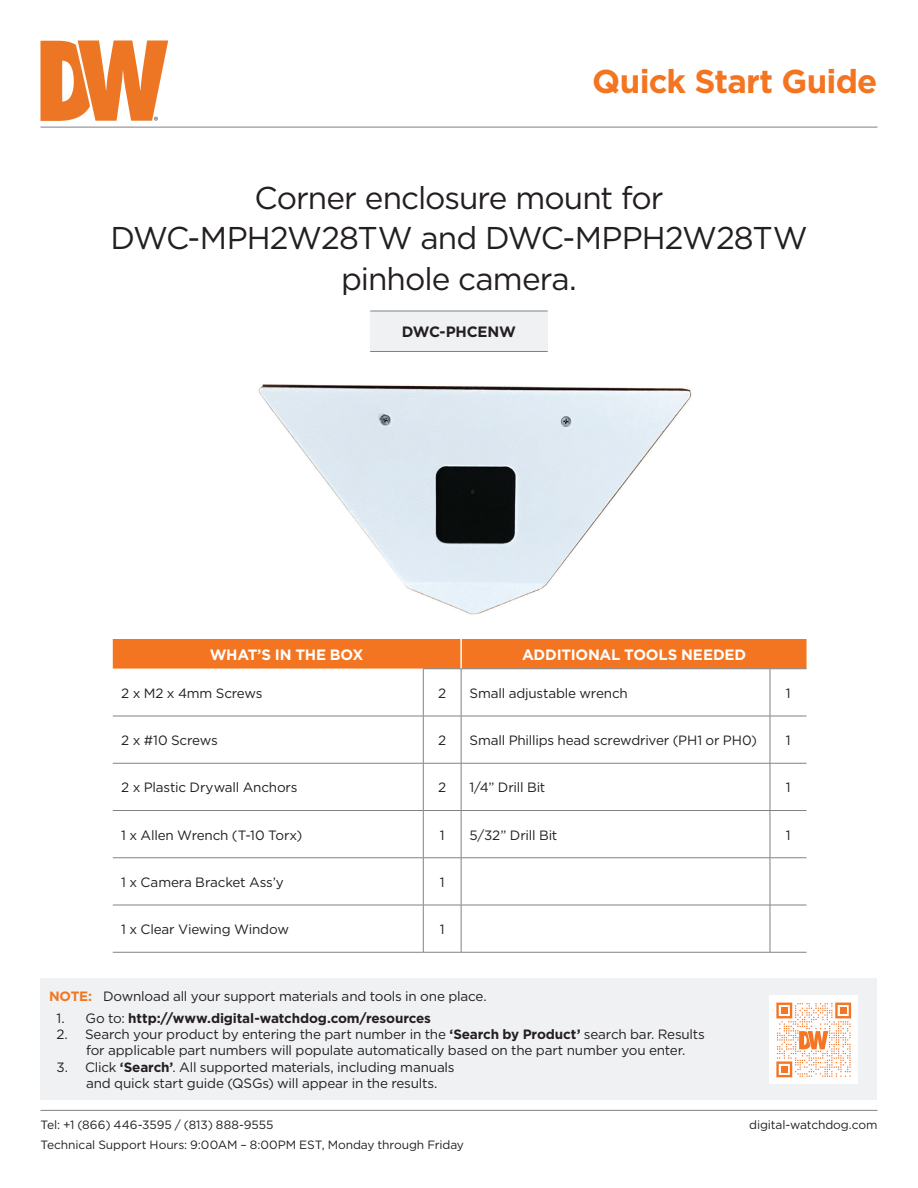
<style>
.page{position:relative;width:918px;height:1188px;background:#fff}
.page>*{position:absolute;margin:0;border:0;box-sizing:border-box;transform-origin:0 0}
.t1{font:700 33px "Gotham";letter-spacing:-.025em;color:#f47521}
.t2{font:31.5px "Gotham";letter-spacing:-.03em;color:#231f20}
.t3{font:700 15px "Gotham";letter-spacing:-.015em;color:#fff}
.t4{font:700 15px "Gotham";letter-spacing:-.02em;color:#231f20}
.t5{font:13.5px "Gotham";letter-spacing:-.015em;color:#231f20}
.t6{font:700 13.5px "Gotham";letter-spacing:-.01em;color:#231f20}
.t7{font:12px "Gotham";letter-spacing:-.005em;color:#231f20}
.s1{font-weight:700;color:#f47521}
.s2{font-weight:400}
.s3{font-weight:700}
</style>
<div class="page">
<img style="left:258px;top:384px;width:434px;height:231px">
<hr style="left:40px;top:127px;width:837px;height:1px;background:#808285">
<hr style="left:40px;top:1110px;width:838px;height:1px;background:#808285">
<div style="left:40px;top:979px;width:838px;height:121px;background:#f0f1f2"></div>
<div style="left:770px;top:996px;width:88px;height:88px;background:#fff"></div>
<svg style="left:776px;top:1003px;width:75px;height:74px"></svg>
<div style="left:370px;top:311px;width:178px;height:40px;background:#f0f1f2"></div>
<hr style="left:370px;top:311px;width:178px;height:1px;background:#808285">
<hr style="left:370px;top:351px;width:178px;height:1px;background:#808285">
<svg style="left:40px;top:40px;width:128px;height:81px"></svg>
<div style="left:113px;top:639px;width:694px;height:30px;background:#f47521"></div>
<svg style="left:113px;top:669px;width:694px;height:283px"></svg>
<hr style="left:423px;top:669px;width:1px;height:47px;background:#808285">
<hr style="left:770px;top:669px;width:1px;height:47px;background:#808285">
<hr style="left:423px;top:763px;width:1px;height:47px;background:#808285">
<hr style="left:770px;top:763px;width:1px;height:47px;background:#808285">
<hr style="left:423px;top:811px;width:1px;height:47px;background:#808285">
<hr style="left:770px;top:811px;width:1px;height:47px;background:#808285">
<hr style="left:423px;top:858px;width:1px;height:47px;background:#808285">
<hr style="left:770px;top:858px;width:1px;height:47px;background:#808285">
<hr style="left:423px;top:905px;width:1px;height:47px;background:#808285">
<hr style="left:770px;top:905px;width:1px;height:47px;background:#808285">
<hr style="left:461px;top:669px;width:1px;height:47px;background:#808285">
<hr style="left:461px;top:716px;width:1px;height:47px;background:#808285">
<hr style="left:461px;top:763px;width:1px;height:47px;background:#808285">
<hr style="left:461px;top:811px;width:1px;height:47px;background:#808285">
<hr style="left:461px;top:858px;width:1px;height:47px;background:#808285">
<hr style="left:461px;top:905px;width:1px;height:47px;background:#808285">
<hr style="left:113px;top:716px;width:310px;height:1px;background:#808285">
<hr style="left:423px;top:716px;width:38px;height:1px;background:#808285">
<hr style="left:423px;top:716px;width:1px;height:47px;background:#808285">
<hr style="left:461px;top:716px;width:309px;height:1px;background:#808285">
<hr style="left:770px;top:716px;width:37px;height:1px;background:#808285">
<hr style="left:770px;top:716px;width:1px;height:47px;background:#808285">
<hr style="left:113px;top:763px;width:310px;height:1px;background:#808285">
<hr style="left:423px;top:763px;width:38px;height:1px;background:#808285">
<hr style="left:461px;top:763px;width:309px;height:1px;background:#808285">
<hr style="left:770px;top:763px;width:37px;height:1px;background:#808285">
<hr style="left:113px;top:810px;width:310px;height:1px;background:#808285">
<hr style="left:423px;top:810px;width:38px;height:1px;background:#808285">
<hr style="left:461px;top:810px;width:309px;height:1px;background:#808285">
<hr style="left:770px;top:810px;width:37px;height:1px;background:#808285">
<hr style="left:113px;top:858px;width:310px;height:1px;background:#808285">
<hr style="left:423px;top:858px;width:38px;height:1px;background:#808285">
<hr style="left:461px;top:858px;width:309px;height:1px;background:#808285">
<hr style="left:770px;top:858px;width:37px;height:1px;background:#808285">
<hr style="left:113px;top:905px;width:310px;height:1px;background:#808285">
<hr style="left:423px;top:905px;width:38px;height:1px;background:#808285">
<hr style="left:461px;top:905px;width:309px;height:1px;background:#808285">
<hr style="left:770px;top:905px;width:37px;height:1px;background:#808285">
<hr style="left:113px;top:952px;width:310px;height:1px;background:#808285">
<hr style="left:423px;top:952px;width:38px;height:1px;background:#808285">
<hr style="left:461px;top:952px;width:309px;height:1px;background:#808285">
<hr style="left:770px;top:952px;width:37px;height:1px;background:#808285">
<hr style="left:460px;top:639px;width:2px;height:30px;background:#fff">
<hr style="left:423px;top:669px;width:38px;height:1px;background:#808285">
<hr style="left:461px;top:669px;width:309px;height:1px;background:#808285">
<hr style="left:770px;top:669px;width:37px;height:1px;background:#808285">
<p class="t1" style="left:592px;top:60px;width:287px">Quick Start Guide</p>
<p class="t2" style="left:254px;top:177px;width:411px">Corner enclosure mount for</p>
<p class="t2" style="left:110px;top:218px;width:699px">DWC-MPH2W28TW and DWC-MPPH2W28TW</p>
<p class="t2" style="left:341px;top:258px;width:237px">pinhole camera.</p>
<p class="t4" style="left:402px;top:322px;width:116px">DWC-PHCENW</p>
<p class="t3" style="left:210px;top:645px;width:155px">WHAT’S IN THE BOX</p>
<p class="t3" style="left:522px;top:645px;width:226px">ADDITIONAL TOOLS NEEDED</p>
<p class="t5" style="left:121px;top:684px;width:143px">2 x M2 x 4mm Screws</p>
<p class="t5" style="left:438px;top:684px;width:10px">2</p>
<p class="t5" style="left:470px;top:684px;width:160px">Small adjustable wrench</p>
<p class="t5" style="left:786px;top:684px;width:6px">1</p>
<p class="t5" style="left:121px;top:732px;width:98px">2 x #10 Screws</p>
<p class="t5" style="left:438px;top:732px;width:10px">2</p>
<p class="t5" style="left:470px;top:732px;width:289px">Small Phillips head screwdriver (PH1 or PH0)</p>
<p class="t5" style="left:786px;top:732px;width:6px">1</p>
<p class="t5" style="left:121px;top:779px;width:178px">2 x Plastic Drywall Anchors</p>
<p class="t5" style="left:438px;top:779px;width:10px">2</p>
<p class="t5" style="left:470px;top:779px;width:77px">1/4” Drill Bit</p>
<p class="t5" style="left:786px;top:779px;width:6px">1</p>
<p class="t5" style="left:121px;top:826px;width:183px">1 x Allen Wrench (T-10 Torx)</p>
<p class="t5" style="left:440px;top:826px;width:6px">1</p>
<p class="t5" style="left:470px;top:826px;width:89px">5/32” Drill Bit</p>
<p class="t5" style="left:786px;top:826px;width:6px">1</p>
<p class="t5" style="left:121px;top:873px;width:164px">1 x Camera Bracket Ass’y</p>
<p class="t5" style="left:440px;top:873px;width:6px">1</p>
<p class="t5" style="left:121px;top:921px;width:169px">1 x Clear Viewing Window</p>
<p class="t5" style="left:440px;top:921px;width:6px">1</p>
<p class="t5" style="left:49px;top:988px;width:439px"><span class="s1">NOTE:</span> Download all your support materials and tools in one place.</p>
<p class="t6" style="left:56px;top:1009px;width:376px"><span class="s2">1. Go to:</span> http://www.digital-watchdog.com/resources</p>
<p class="t5" style="left:56px;top:1026px;width:650px">2. Search your product by entering the part number in the <span class="s3">‘Search by Product’</span> search bar. Results</p>
<p class="t5" style="left:86px;top:1042px;width:601px">for applicable part numbers will populate automatically based on the part number you enter.</p>
<p class="t5" style="left:56px;top:1058px;width:400px">3. Click <span class="s3">‘Search’</span>. All supported materials, including manuals</p>
<p class="t5" style="left:86px;top:1074px;width:353px">and quick start guide (QSGs) will appear in the results.</p>
<p class="t7" style="left:40px;top:1117px;width:234px">Tel: +1 (866) 446-3595 / (813) 888-9555</p>
<p class="t7" style="left:40px;top:1137px;width:425px">Technical Support Hours: 9:00AM – 8:00PM EST, Monday through Friday</p>
<p class="t7" style="left:749px;top:1117px;width:130px">digital-watchdog.com</p>
</div>
